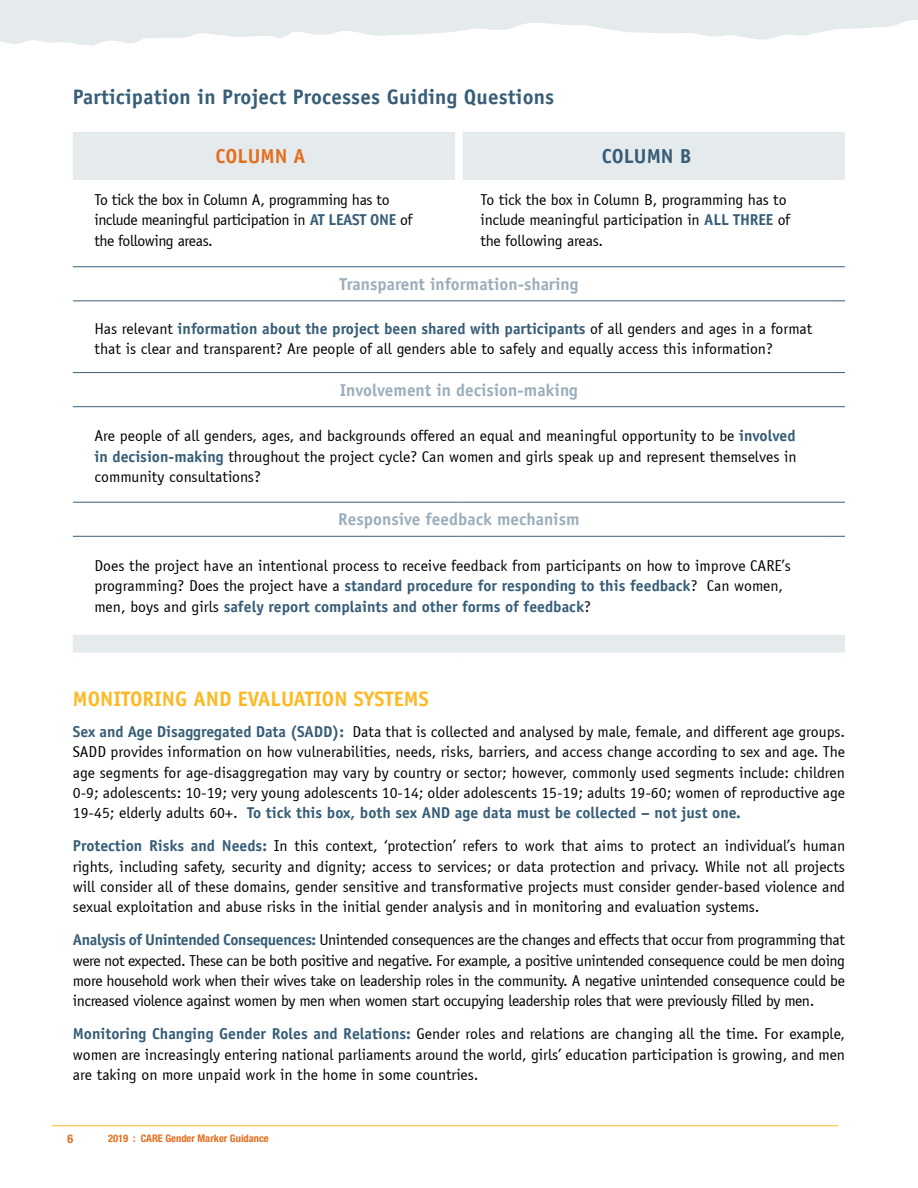
<style>
.page{position:relative;width:918px;height:1188px;background:#fff}
.page>*{position:absolute;margin:0;border:0;box-sizing:border-box;transform-origin:0 0}
.t1{font:700 21px "Officina Sans Std";letter-spacing:.01em;color:#375d77}
.t2{font:700 21px "Officina Sans Std";color:#fdb924}
.t3{font:700 20.25px "Officina Sans Std";color:#e36f1e}
.t4{font:700 20.25px "Officina Sans Std";color:#375d77}
.t5{font:700 17.25px "Officina Sans Std";color:#9baebb}
.t6{font:15.75px/20.2px "Officina Sans";letter-spacing:-.01em;color:#000;text-align:justify}
.t7{font:700 15.75px/20.2px "Officina Sans Std";color:#375d77}
.t8{font:700 condensed 12px "Helvetica Neue LT Std";color:#e36f1e}
.t9{font:700 condensed 10.5px "Helvetica Neue LT Std";color:#e36f1e}
.s1{font-family:"Officina Sans Std";font-weight:700;color:#375d77}
.s2{font-family:"Officina Sans";font-weight:400;color:#000}
</style>
<div class="page">
<hr style="left:52px;top:1125px;width:786px;height:1px;background:#fdb924">
<div style="left:0;top:0;width:918px;height:54px;background:#e5eaed"></div>
<svg style="left:0;top:20px;width:918px;height:34px;fill:#fff"></svg>
<svg style="left:73px;top:132px;width:772px;height:520px"></svg>
<div style="left:455px;top:132px;width:8px;height:48px;background:#fff"></div>
<hr style="left:73px;top:502px;width:386px;height:1px;background:#375d77">
<hr style="left:459px;top:502px;width:386px;height:1px;background:#375d77">
<hr style="left:73px;top:536px;width:386px;height:1px;background:#375d77">
<hr style="left:459px;top:536px;width:386px;height:1px;background:#375d77">
<hr style="left:73px;top:267px;width:386px;height:1px;background:#375d77">
<hr style="left:459px;top:267px;width:386px;height:1px;background:#375d77">
<hr style="left:73px;top:301px;width:386px;height:1px;background:#375d77">
<hr style="left:459px;top:301px;width:386px;height:1px;background:#375d77">
<div style="left:73px;top:629px;width:386px;height:6px;background:#fff"></div>
<div style="left:459px;top:629px;width:386px;height:6px;background:#fff"></div>
<hr style="left:73px;top:406px;width:386px;height:1px;background:#375d77">
<hr style="left:459px;top:406px;width:386px;height:1px;background:#375d77">
<hr style="left:73px;top:372px;width:386px;height:1px;background:#375d77">
<hr style="left:459px;top:372px;width:386px;height:1px;background:#375d77">
<h1 class="t1" style="left:73px;top:84px;width:483px">Participation in Project Processes Guiding Questions</h1>
<p class="t3" style="left:215px;top:144px;width:92px">COLUMN A</p>
<p class="t4" style="left:602px;top:144px;width:91px">COLUMN B</p>
<p class="t6" style="left:94px;top:190px;width:319px;text-align:left">To tick the box in Column A, programming has to include meaningful participation in <span class="s1">AT LEAST ONE</span> of the following areas.</p>
<p class="t6" style="left:481px;top:190px;width:311px;text-align:left">To tick the box in Column B, programming has to include meaningful participation in <span class="s1">ALL THREE</span> of the following areas.</p>
<p class="t5" style="left:339px;top:273px;width:240px">Transparent information-sharing</p>
<p class="t7" style="left:94px;top:318px;width:719px"><span class="s2">Has relevant</span> information about the project been shared with participants <span class="s2">of all genders and ages in a format</span></p>
<p class="t6" style="left:94px;top:339px;width:680px">that is clear and transparent? Are people of all genders able to safely and equally access this information?</p>
<p class="t5" style="left:340px;top:379px;width:240px">Involvement in decision-making</p>
<p class="t6" style="left:94px;top:426px;width:704px">Are people of all genders, ages, and backgrounds offered an equal and meaningful opportunity to be <span class="s1">involved in decision-making</span> throughout the project cycle? Can women and girls speak up and represent themselves in community consultations?</p>
<p class="t5" style="left:338px;top:509px;width:243px">Responsive feedback mechanism</p>
<p class="t6" style="left:94px;top:556px;width:698px">Does the project have an intentional process to receive feedback from participants on how to improve CARE’s</p>
<p class="t7" style="left:94px;top:576px;width:690px"><span class="s2">programming? Does the project have a</span> standard procedure for responding to this feedback<span class="s2">? Can women, men, boys and girls</span> safely report complaints and other forms of feedback<span class="s2">?</span></p>
<h1 class="t2" style="left:73px;top:686px;width:357px">MONITORING AND EVALUATION SYSTEMS</h1>
<p class="t6" style="left:73px;top:722px;width:774px"><span class="s1">Sex and Age Disaggregated Data (SADD):</span> Data that is collected and analysed by male, female, and different age groups.<br>SADD provides information on how vulnerabilities, needs, risks, barriers, and access change according to sex and age. The age segments for age-disaggregation may vary by country or sector; however, commonly used segments include: children 0-9; adolescents: 10-19; very young adolescents 10-14; older adolescents 15-19; adults 19-60; women of reproductive age</p>
<p class="t7" style="left:73px;top:803px;width:669px"><span class="s2">19-45; elderly adults 60+.</span> To tick this box, both sex AND age data must be collected – not just one.</p>
<p class="t6" style="left:73px;top:836px;width:774px"><span class="s1">Protection Risks and Needs:</span> In this context, ‘protection’ refers to work that aims to protect an individual’s human rights, including safety, security and dignity; access to services; or data protection and privacy. While not all projects will consider all of these domains, gender sensitive and transformative projects must consider gender-based violence and sexual exploitation and abuse risks in the initial gender analysis and in monitoring and evaluation systems.</p>
<p class="t6" style="left:73px;top:930px;width:774px"><span class="s1">Analysis of Unintended Consequences:</span> Unintended consequences are the changes and effects that occur from programming that were not expected. These can be both positive and negative. For example, a positive unintended consequence could be men doing more household work when their wives take on leadership roles in the community. A negative unintended consequence could be increased violence against women by men when women start occupying leadership roles that were previously filled by men.</p>
<p class="t6" style="left:73px;top:1024px;width:774px"><span class="s1">Monitoring Changing Gender Roles and Relations:</span> Gender roles and relations are changing all the time. For example, women are increasingly entering national parliaments around the world, girls’ education participation is growing, and men are taking on more unpaid work in the home in some countries.</p>
<p class="t8" style="left:68px;top:1132px;width:7px">6</p>
<p class="t9" style="left:108px;top:1132px;width:162px">2019 : CARE Gender Marker Guidance</p>
</div>
